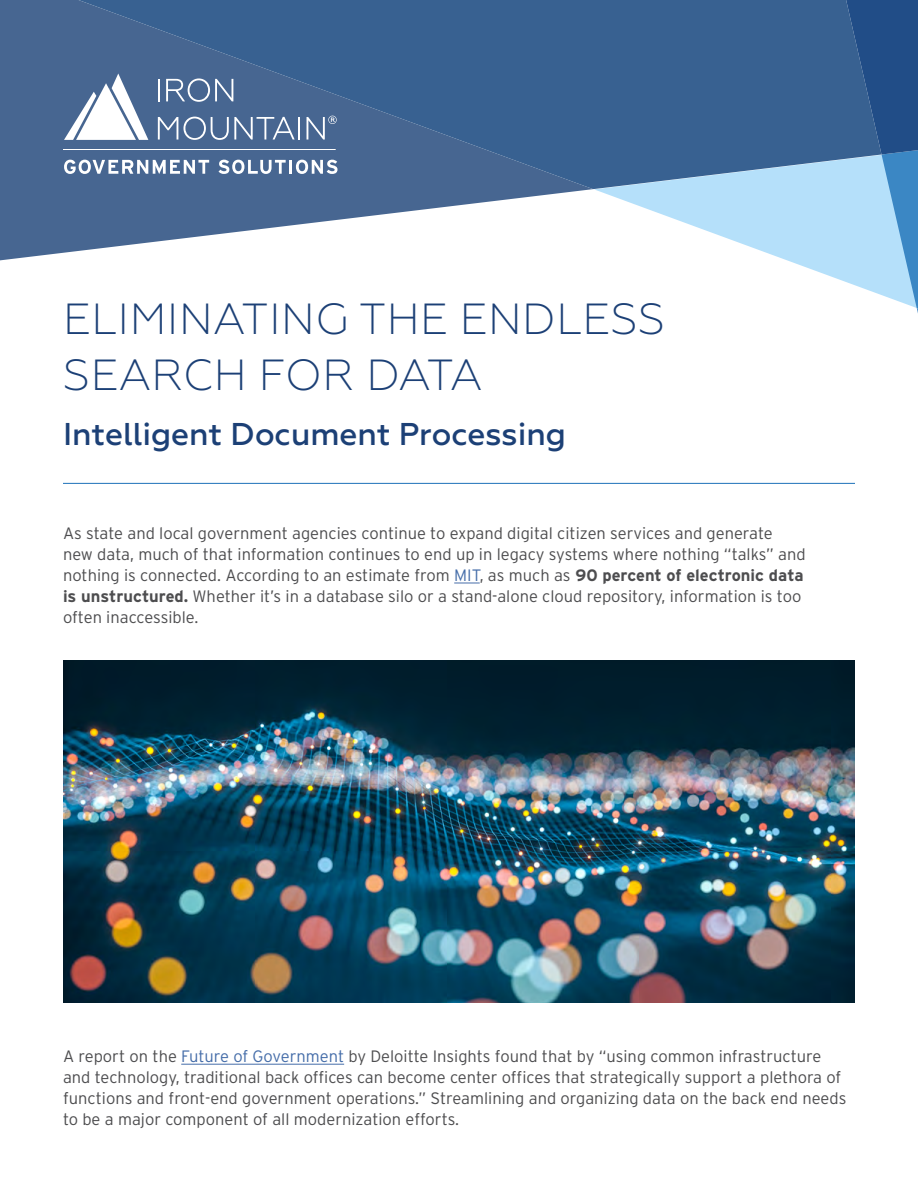
<style>
.page{position:relative;width:918px;height:1188px;background:#fff}
.page>*{position:absolute;margin:0;border:0;box-sizing:border-box;transform-origin:0 0}
.t1{font:300 43.5px/55.5px "Geometria";letter-spacing:.01em;color:#1c4076}
.t2{font:500 31.5px "Geometria";color:#1c4076}
.t3{font:300 16.5px/21px "Interstate";color:#4d4d4f}
.s1{color:#456da9}
.s2{font-weight:700}
</style>
<div class="page">
<svg style="left:594px;top:189px;width:252px;height:93px"></svg>
<svg style="left:0;top:0;width:593px;height:260px;fill:#476691"></svg>
<svg style="left:79px;top:0;width:767px;height:189px;background:#3f6694"></svg>
<svg style="left:846px;top:0;width:72px;height:313px;background:#6390bb"></svg>
<hr style="left:181px;top:1064px;width:163px;height:1px;background:#456da9">
<svg style="left:64px;top:74px;width:84px;height:66px"></svg>
<hr style="left:158px;top:79px;width:2px;height:22px;background:#fff">
<svg style="left:166px;top:78px;width:67px;height:24px;background:#7189aa"></svg>
<svg style="left:158px;top:117px;width:137px;height:23px;background:#6d86a8"></svg>
<hr style="left:298px;top:117px;width:2px;height:23px;background:#fff">
<svg style="left:307px;top:116px;width:30px;height:24px"></svg>
<svg style="left:64px;top:160px;width:145px;height:14px"></svg>
<svg style="left:219px;top:160px;width:67px;height:14px"></svg>
<hr style="left:289px;top:160px;width:3px;height:14px;background:#fff">
<svg style="left:296px;top:160px;width:42px;height:14px"></svg>
<hr style="left:63px;top:149px;width:273px;height:1px;background:#fff">
<hr style="left:63px;top:483px;width:792px;height:1px;background:#1d71b9">
<img style="left:63px;top:661px;width:792px;height:342px">
<svg style="left:454px;top:583px;width:26px;height:1px"></svg>
<h1 class="t1" style="left:63px;top:291px;width:604px">ELIMINATING THE ENDLESS<br>SEARCH FOR DATA</h1>
<h2 class="t2" style="left:63px;top:416px;width:504px">Intelligent Document Processing</h2>
<p class="t3" style="left:63px;top:522px;width:744px">As state and local government agencies continue to expand digital citizen services and generate new data, much of that information continues to end up in legacy systems where nothing “talks” and nothing is connected. According to an estimate from <span class="s1">MIT</span>, as much as <span class="s2">90 percent of electronic data is unstructured.</span> Whether it’s in a database silo or a stand-alone cloud repository, information is too often inaccessible.</p>
<p class="t3" style="left:63px;top:1046px;width:785px">A report on the <span class="s1">Future of Government</span> by Deloitte Insights found that by “using common infrastructure and technology, traditional back offices can become center offices that strategically support a plethora of functions and front-end government operations.” Streamlining and organizing data on the back end needs to be a major component of all modernization efforts.</p>
</div>
